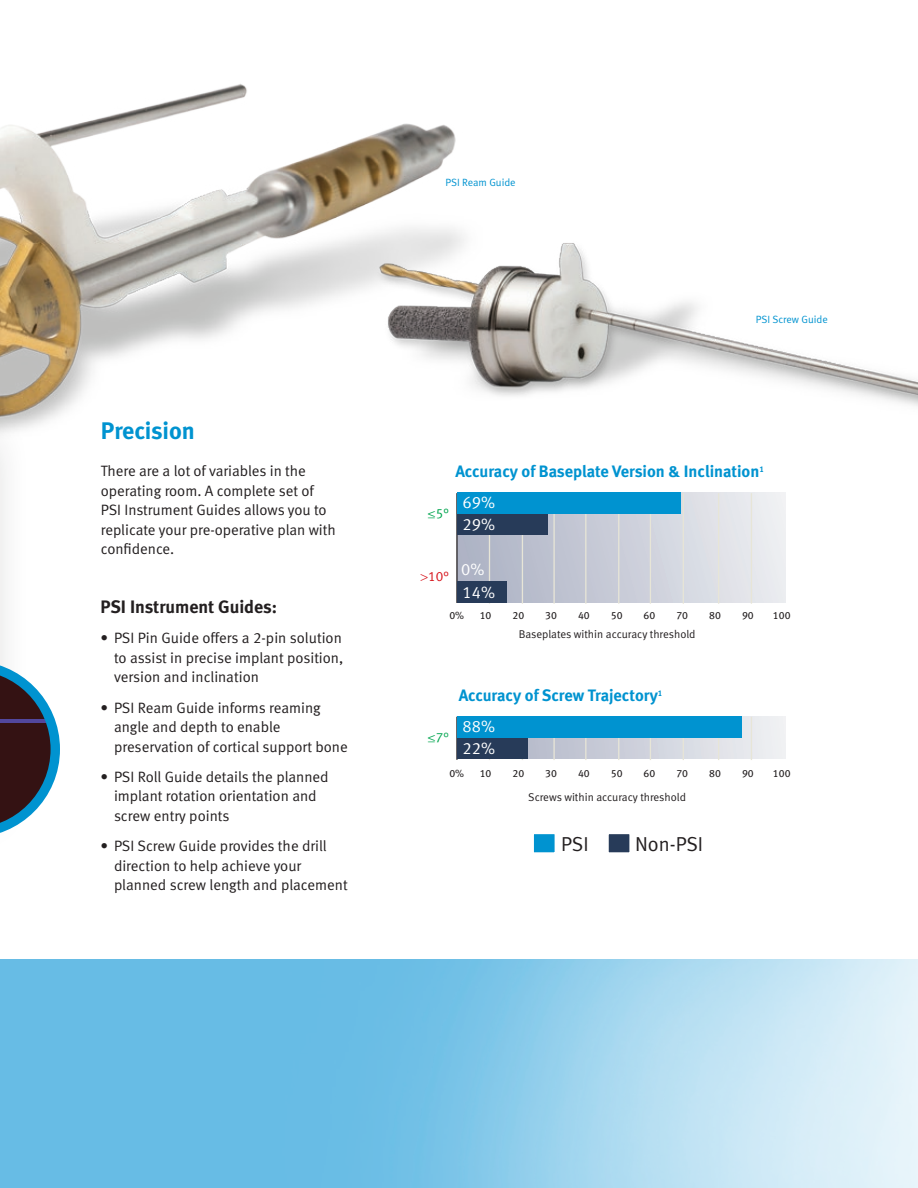
<style>
.page{position:relative;width:918px;height:1188px;background:#fff}
.page>*{position:absolute;margin:0;border:0;box-sizing:border-box;transform-origin:0 0}
.t1{font:24px "Meta Bold LF";letter-spacing:-.005em;color:#0093d0}
.t2{font:20.25px "Meta Normal LF";color:#231f20}
.t3{font:18px "Meta Bold LF";color:#231f20}
.t4{font:16.5px "Meta Bold LF";color:#0093d0}
.t5{font:16.5px "Meta Normal LF";color:#fff}
.t6{font:15px/19.5px "Meta Normal LF";color:#231f20}
.t7{font:13.5px "Meta Normal LF";color:#00a54f}
.t8{font:13.5px "Meta Normal LF";color:#d7171f}
.t9{font:11.25px "Meta Normal LF";color:#231f20}
.t10{font:10.5px "Meta Book LF";color:#231f20}
.t11{font:10.5px "Meta Normal LF";color:#0093d0}
.s1{font-family:"Helvetica Neue";font-weight:300}
</style>
<div class="page">
<img style="left:0;top:959px;width:918px;height:229px">
<div style="left:0;top:402px;width:32px;height:454px;background:#fbfbfb"></div>
<svg style="left:0;top:665px;width:60px;height:168px"></svg>
<img style="left:568px;top:243px;width:350px;height:163px">
<div style="left:457px;top:493px;width:328px;height:110px;background:linear-gradient(to right,#a7adc0,#eeeff2)"></div>
<hr style="left:618px;top:493px;width:1px;height:111px;background:#e7e5d7">
<hr style="left:522px;top:493px;width:1px;height:111px;background:#e7e5d7">
<hr style="left:683px;top:493px;width:1px;height:111px;background:#e7e5d7">
<hr style="left:751px;top:493px;width:1px;height:111px;background:#e7e5d7">
<hr style="left:585px;top:493px;width:1px;height:111px;background:#e7e5d7">
<hr style="left:489px;top:493px;width:1px;height:111px;background:#e7e5d7">
<hr style="left:650px;top:493px;width:1px;height:111px;background:#e7e5d7">
<hr style="left:553px;top:493px;width:2px;height:111px;background:#e7e5d7">
<hr style="left:718px;top:493px;width:1px;height:111px;background:#e7e5d7">
<hr style="left:456px;top:493px;width:2px;height:110px;background:#231f20">
<div style="left:457px;top:514px;width:91px;height:21px;background:#273b59"></div>
<div style="left:457px;top:582px;width:49px;height:21px;background:#273b59"></div>
<div style="left:457px;top:493px;width:224px;height:21px;background:#0093d0"></div>
<div style="left:531px;top:832px;width:26px;height:23px;background:#0093d0;border:2px solid #fff"></div>
<div style="left:606px;top:832px;width:26px;height:23px;background:#273b59;border:2px solid #fff"></div>
<svg style="left:528px;top:717px;width:257px;height:42px;background:#d6d9e1"></svg>
<hr style="left:618px;top:717px;width:1px;height:43px;background:#e7e5d7">
<hr style="left:522px;top:717px;width:1px;height:43px;background:#e7e5d7">
<hr style="left:683px;top:717px;width:1px;height:43px;background:#e7e5d7">
<hr style="left:751px;top:717px;width:1px;height:43px;background:#e7e5d7">
<hr style="left:585px;top:717px;width:1px;height:43px;background:#e7e5d7">
<hr style="left:489px;top:717px;width:1px;height:43px;background:#e7e5d7">
<hr style="left:650px;top:717px;width:1px;height:43px;background:#e7e5d7">
<hr style="left:553px;top:717px;width:2px;height:43px;background:#e7e5d7">
<hr style="left:718px;top:717px;width:1px;height:43px;background:#e7e5d7">
<hr style="left:456px;top:717px;width:2px;height:43px;background:#231f20">
<div style="left:457px;top:738px;width:71px;height:21px;background:#273b59"></div>
<div style="left:457px;top:717px;width:285px;height:21px;background:#0093d0"></div>
<img style="left:0;top:84px;width:568px;height:349px">
<h1 class="t1" style="left:101px;top:416px;width:96px">Precision</h1>
<p class="t6" style="left:101px;top:461px;width:236px">There are a lot of variables in the operating room. A complete set of<br>PSI Instrument Guides allows you to replicate your pre-operative plan with confidence.</p>
<p class="t3" style="left:100px;top:596px;width:178px">PSI Instrument Guides:</p>
<p class="t6" style="left:114px;top:628px;width:231px;text-align:justify;text-indent:-14px">• PSI Pin Guide offers a 2-pin solution to assist in precise implant position, version and inclination</p>
<p class="t6" style="left:114px;top:698px;width:235px;text-indent:-14px">• PSI Ream Guide informs reaming angle and depth to enable preservation of cortical support bone</p>
<p class="t6" style="left:114px;top:767px;width:216px;text-indent:-14px">• PSI Roll Guide details the planned implant rotation orientation and screw entry points</p>
<p class="t6" style="left:114px;top:836px;width:235px;text-indent:-14px">• PSI Screw Guide provides the drill direction to help achieve your planned screw length and placement</p>
<p class="t11" style="left:446px;top:177px;width:72px">PSI Ream Guide</p>
<p class="t11" style="left:756px;top:313px;width:73px">PSI Screw Guide</p>
<p class="t4" style="left:455px;top:462px;width:310px">Accuracy of Baseplate Version &amp; Inclination<sup>1</sup></p>
<p class="t5" style="left:463px;top:514px;width:34px">29%</p>
<p class="t5" style="left:463px;top:493px;width:34px">69%</p>
<p class="t7" style="left:428px;top:506px;width:23px"><span class="s1">≤</span>5°</p>
<p class="t8" style="left:420px;top:569px;width:30px"><span class="s1">&gt;</span>10°</p>
<p class="t5" style="left:461px;top:559px;width:25px">0%</p>
<p class="t5" style="left:463px;top:583px;width:34px">14%</p>
<p class="t10" style="left:449px;top:609px;width:16px">0%</p>
<p class="t10" style="left:480px;top:609px;width:13px">10</p>
<p class="t10" style="left:513px;top:609px;width:13px">20</p>
<p class="t10" style="left:545px;top:609px;width:13px">30</p>
<p class="t10" style="left:578px;top:609px;width:13px">40</p>
<p class="t10" style="left:611px;top:609px;width:13px">50</p>
<p class="t10" style="left:644px;top:609px;width:13px">60</p>
<p class="t10" style="left:676px;top:609px;width:13px">70</p>
<p class="t10" style="left:709px;top:609px;width:13px">80</p>
<p class="t10" style="left:742px;top:609px;width:13px">90</p>
<p class="t10" style="left:773px;top:609px;width:19px">100</p>
<p class="t9" style="left:519px;top:627px;width:178px">Baseplates within accuracy threshold</p>
<p class="t7" style="left:428px;top:730px;width:23px"><span class="s1">≤</span>7°</p>
<p class="t4" style="left:459px;top:686px;width:205px">Accuracy of Screw Trajectory<sup>1</sup></p>
<p class="t5" style="left:463px;top:738px;width:34px">22%</p>
<p class="t5" style="left:463px;top:717px;width:34px">88%</p>
<p class="t10" style="left:449px;top:767px;width:16px">0%</p>
<p class="t10" style="left:480px;top:767px;width:13px">10</p>
<p class="t10" style="left:513px;top:767px;width:13px">20</p>
<p class="t10" style="left:545px;top:767px;width:13px">30</p>
<p class="t10" style="left:578px;top:767px;width:13px">40</p>
<p class="t10" style="left:611px;top:767px;width:13px">50</p>
<p class="t10" style="left:644px;top:767px;width:13px">60</p>
<p class="t10" style="left:676px;top:767px;width:13px">70</p>
<p class="t10" style="left:709px;top:767px;width:13px">80</p>
<p class="t10" style="left:742px;top:767px;width:13px">90</p>
<p class="t10" style="left:773px;top:767px;width:19px">100</p>
<p class="t9" style="left:528px;top:791px;width:159px">Screws within accuracy threshold</p>
<h2 class="t2" style="left:561px;top:832px;width:29px">PSI</h2>
<h2 class="t2" style="left:635px;top:832px;width:70px">Non-PSI</h2>
</div>
